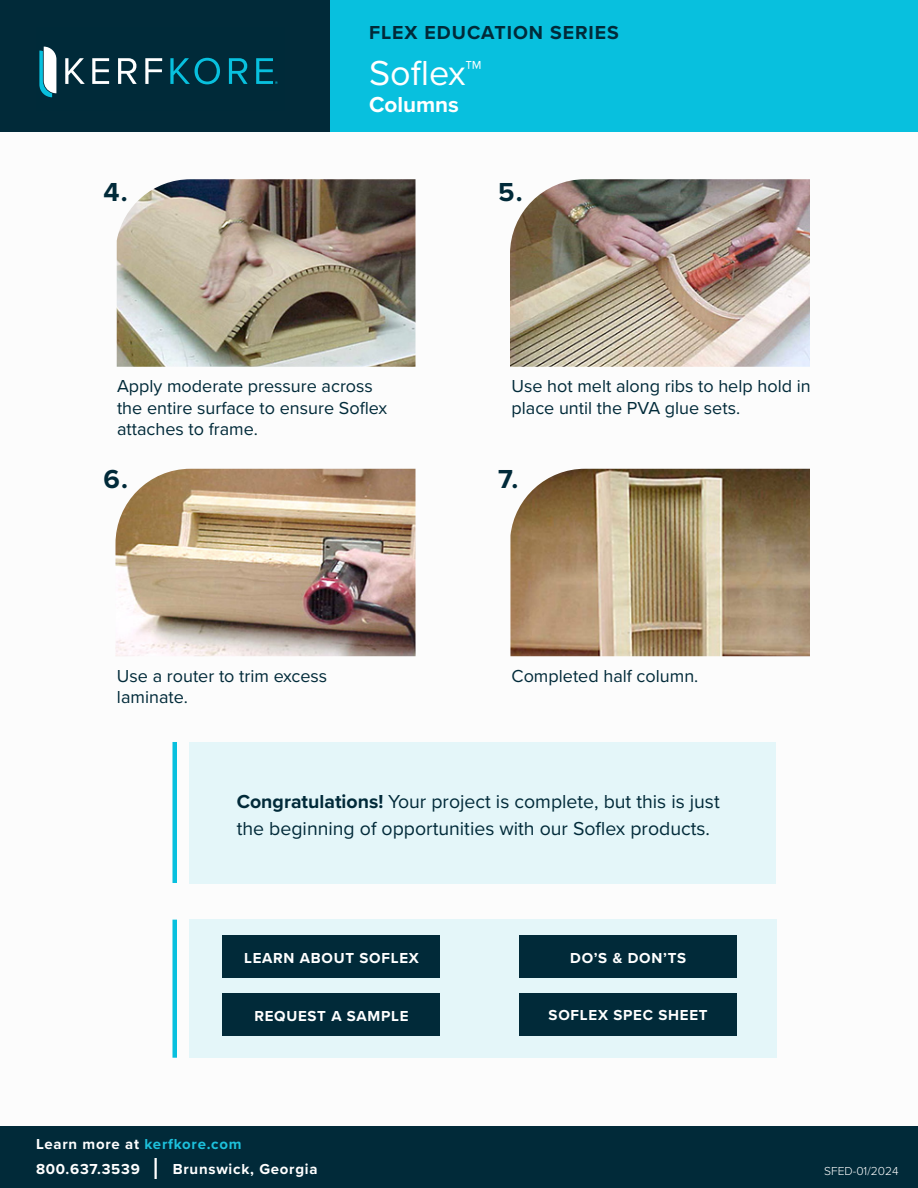
<style>
.page{position:relative;width:918px;height:1188px;background:#fff}
.page>*{position:absolute;margin:0;border:0;box-sizing:border-box;transform-origin:0 0}
.t1{font:36px "Proxima Nova";color:#fff}
.t2{font:700 27px "Proxima Nova";color:#012a39}
.t3{font:700 22.5px "Proxima Nova";color:#fff}
.t4{font:19.5px/27px "Proxima Nova";color:#012a39}
.t5{font:700 19.5px "Proxima Nova";letter-spacing:.05em;color:#012a39}
.t6{font:18px/21.6px "Proxima Nova";color:#012a39}
.t7{font:700 15px/25.5px "Proxima Nova";letter-spacing:.05em;color:#fff}
.t8{font:300 12px "Proxima Nova";color:#fff}
.s1{font-weight:700}
.s2{color:#1dc1dc}
</style>
<div class="page">
<div style="left:189px;top:920px;width:588px;height:138px;background:#e4f6f9"></div>
<div style="left:312px;top:0;width:606px;height:132px;background:#08c0de"></div>
<div style="left:0;top:0;width:330px;height:132px;background:#012a39"></div>
<img style="left:510px;top:179px;width:300px;height:188px">
<img style="left:116px;top:469px;width:300px;height:187px">
<div style="left:222px;top:936px;width:218px;height:42px;background:#012a39"></div>
<div style="left:222px;top:993px;width:218px;height:43px;background:#012a39"></div>
<div style="left:189px;top:742px;width:586px;height:142px;background:#e4f6f9"></div>
<div style="left:172px;top:742px;width:5px;height:141px;background:#08c0de"></div>
<div style="left:519px;top:936px;width:218px;height:42px;background:#012a39"></div>
<div style="left:519px;top:993px;width:218px;height:43px;background:#012a39"></div>
<img style="left:117px;top:179px;width:299px;height:188px">
<div style="left:172px;top:920px;width:5px;height:138px;background:#08c0de"></div>
<div style="left:0;top:1126px;width:918px;height:62px;background:#012a39"></div>
<hr style="left:154px;top:1158px;width:3px;height:21px;background:#fff">
<img style="left:510px;top:469px;width:300px;height:187px">
<svg style="left:65px;top:58px;width:20px;height:26px"></svg>
<svg style="left:92px;top:58px;width:17px;height:26px"></svg>
<svg style="left:118px;top:58px;width:19px;height:26px"></svg>
<svg style="left:145px;top:58px;width:17px;height:26px"></svg>
<svg style="left:170px;top:58px;width:50px;height:26px"></svg>
<svg style="left:229px;top:58px;width:19px;height:26px"></svg>
<svg style="left:39px;top:47px;width:17px;height:50px"></svg>
<svg style="left:256px;top:58px;width:22px;height:26px"></svg>
<p class="t5" style="left:369px;top:18px;width:251px">FLEX EDUCATION SERIES</p>
<h1 class="t1" style="left:369px;top:46px;width:114px">Soflex™</h1>
<p class="t3" style="left:369px;top:87px;width:92px">Columns</p>
<h2 class="t2" style="left:104px;top:172px;width:26px">4.</h2>
<h2 class="t2" style="left:498px;top:172px;width:26px">5.</h2>
<p class="t6" style="left:117px;top:375px;width:272px">Apply moderate pressure across the entire surface to ensure Soflex attaches to frame.</p>
<p class="t6" style="left:512px;top:375px;width:301px">Use hot melt along ribs to help hold in place until the PVA glue sets.</p>
<h2 class="t2" style="left:104px;top:459px;width:26px">6.</h2>
<h2 class="t2" style="left:498px;top:459px;width:22px">7.</h2>
<p class="t6" style="left:117px;top:664px;width:212px">Use a router to trim excess laminate.</p>
<p class="t6" style="left:512px;top:664px;width:188px">Completed half column.</p>
<p class="t4" style="left:237px;top:787px;width:485px"><span class="s1">Congratulations!</span> Your project is complete, but this is just the beginning of opportunities with our Soflex products.</p>
<p class="t7" style="left:244px;top:945px;width:176px">LEARN ABOUT SOFLEX</p>
<p class="t7" style="left:254px;top:1003px;width:156px">REQUEST A SAMPLE</p>
<p class="t7" style="left:570px;top:945px;width:117px">DO’S &amp; DON’TS</p>
<p class="t7" style="left:549px;top:1002px;width:160px">SOFLEX SPEC SHEET</p>
<p class="t7" style="left:36px;top:1131px;width:207px">Learn more at <span class="s2">kerfkore.com<br></span>800.637.3539</p>
<p class="t7" style="left:173px;top:1156px;width:146px">Brunswick, Georgia</p>
<p class="t8" style="left:824px;top:1162px;width:76px">SFED-01/2024</p>
</div>
